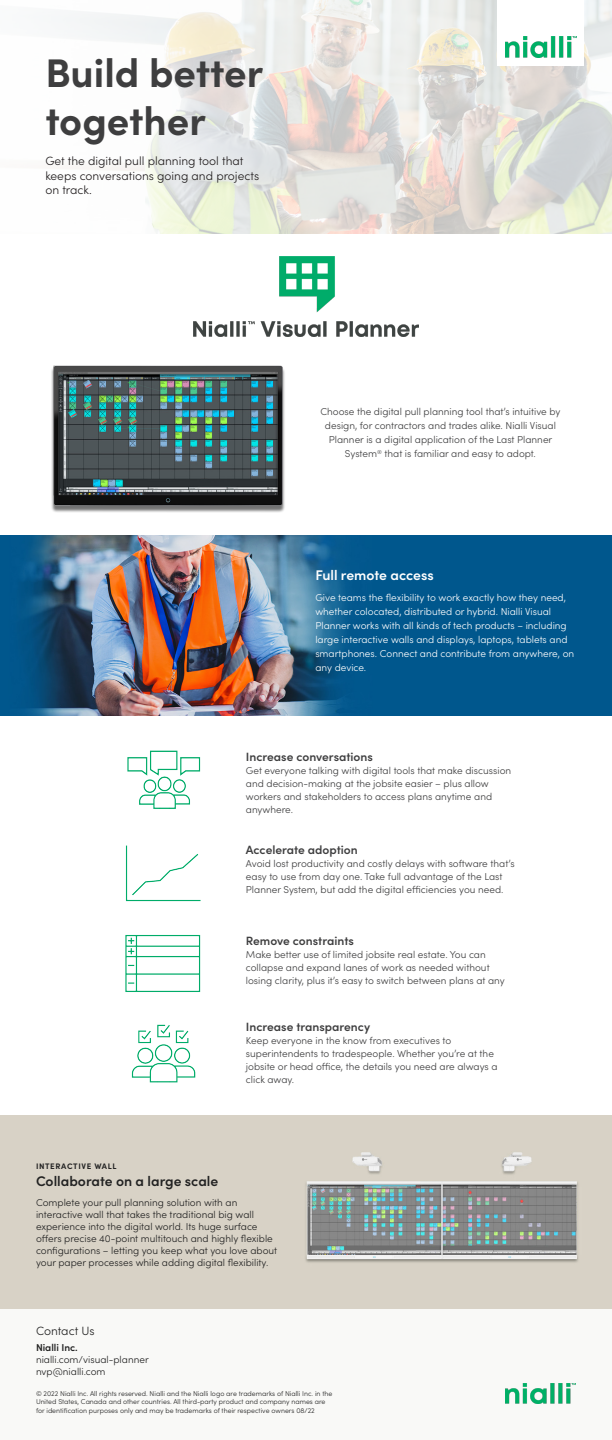
<style>
.page{position:relative;width:612px;height:1440px;background:#fff}
.page>*{position:absolute;margin:0;border:0;box-sizing:border-box;transform-origin:0 0}
.t1{font:700 40px/48px "Sofia Pro";color:#3e3e3f}
.t2{font:600 14px "Sofia Pro";color:#222}
.t3{font:600 14px "Sofia Pro";color:#fff}
.t4{font:600 12px "Sofia Pro";color:#3e3e3f}
.t5{font:300 12px/14.4px "Sofia Pro";color:#231f20}
.t6{font:300 12px "Sofia Pro";letter-spacing:-.005em;color:#222}
.t7{font:300 10px/13px "Sofia Pro";color:#3e3e3f}
.t8{font:300 10px/12px "Sofia Pro";color:#222}
.t9{font:300 10px/14px "Sofia Pro";color:#fff}
.t10{font:600 10px "Sofia Pro";color:#222}
.t11{font:700 8px "Sofia Pro";letter-spacing:.08em;color:#222}
.t12{font:300 7px/8.4px "Sofia Pro";color:#222}
</style>
<div class="page">
<img style="left:0;top:536px;width:612px;height:180px">
<img style="left:0;top:1116px;width:612px;height:193px">
<img style="left:63px;top:0;width:549px;height:233px">
<img style="left:131px;top:1024px;width:65px;height:59px">
<img style="left:125px;top:845px;width:76px;height:57px">
<img style="left:125px;top:935px;width:76px;height:57px">
<img style="left:127px;top:750px;width:74px;height:59px">
<div style="left:0;top:1309px;width:612px;height:131px;background:#f9f9f7"></div>
<img style="left:194px;top:257px;width:224px;height:79px">
<img style="left:35px;top:324px;width:262px;height:223px">
<div style="left:497px;top:0;width:87px;height:66px;background:#fff"></div>
<img style="left:505px;top:36px;width:71px;height:21px">
<img style="left:505px;top:1383px;width:71px;height:21px">
<p class="t1" style="left:45px;top:46px;width:219px">Build better together</p>
<p class="t5" style="left:45px;top:153px;width:215px">Get the digital pull planning tool that keeps conversations going and projects on track.</p>
<p class="t7" style="left:320px;top:404px;width:242px;line-height:14px;text-align:center">Choose the digital pull planning tool that’s intuitive by design, for contractors and trades alike. Nialli Visual Planner is a digital application of the Last Planner System<sup>®</sup> that is familiar and easy to adopt.</p>
<p class="t3" style="left:315px;top:565px;width:120px">Full remote access</p>
<p class="t9" style="left:315px;top:590px;width:260px">Give teams the flexibility to work exactly how they need, whether colocated, distributed or hybrid. Nialli Visual Planner works with all kinds of tech products – including large interactive walls and displays, laptops, tablets and smartphones. Connect and contribute from anywhere, on any device.</p>
<p class="t4" style="left:246px;top:747px;width:129px">Increase conversations</p>
<p class="t7" style="left:246px;top:763px;width:267px">Get everyone talking with digital tools that make discussion and decision-making at the jobsite easier – plus allow workers and stakeholders to access plans anytime and anywhere.</p>
<p class="t4" style="left:246px;top:841px;width:113px">Accelerate adoption</p>
<p class="t7" style="left:246px;top:857px;width:270px">Avoid lost productivity and costly delays with software that’s easy to use from day one. Take full advantage of the Last<br>Planner System, but add the digital efficiencies you need.</p>
<p class="t4" style="left:246px;top:932px;width:109px">Remove constraints</p>
<p class="t7" style="left:246px;top:947px;width:260px">Make better use of limited jobsite real estate. You can collapse and expand lanes of work as needed without losing clarity, plus it’s easy to switch between plans at any</p>
<p class="t4" style="left:246px;top:1017px;width:126px">Increase transparency</p>
<p class="t7" style="left:246px;top:1033px;width:253px">Keep everyone in the know from executives to superintendents to tradespeople. Whether you’re at the jobsite or head office, the details you need are always a click away.</p>
<p class="t11" style="left:36px;top:1160px;width:82px">INTERACTIVE WALL</p>
<p class="t2" style="left:36px;top:1171px;width:184px">Collaborate on a large scale</p>
<p class="t8" style="left:36px;top:1196px;width:243px">Complete your pull planning solution with an interactive wall that takes the traditional big wall experience into the digital world. Its huge surface offers precise 40-point multitouch and highly flexible configurations – letting you keep what you love about your paper processes while adding digital flexibility.</p>
<p class="t6" style="left:36px;top:1322px;width:60px">Contact Us</p>
<p class="t10" style="left:36px;top:1340px;width:43px">Nialli Inc.</p>
<p class="t8" style="left:36px;top:1353px;width:114px">nialli.com/visual-planner</p>
<p class="t8" style="left:36px;top:1365px;width:71px">nvp@nialli.com</p>
<p class="t12" style="left:36px;top:1389px;width:298px">© 2022 Nialli Inc. All rights reserved. Nialli and the Nialli logo are trademarks of Nialli Inc. in the<br>United States, Canada and other countries. All third-party product and company names are for identification purposes only and may be trademarks of their respective owners 08/22</p>
</div>
